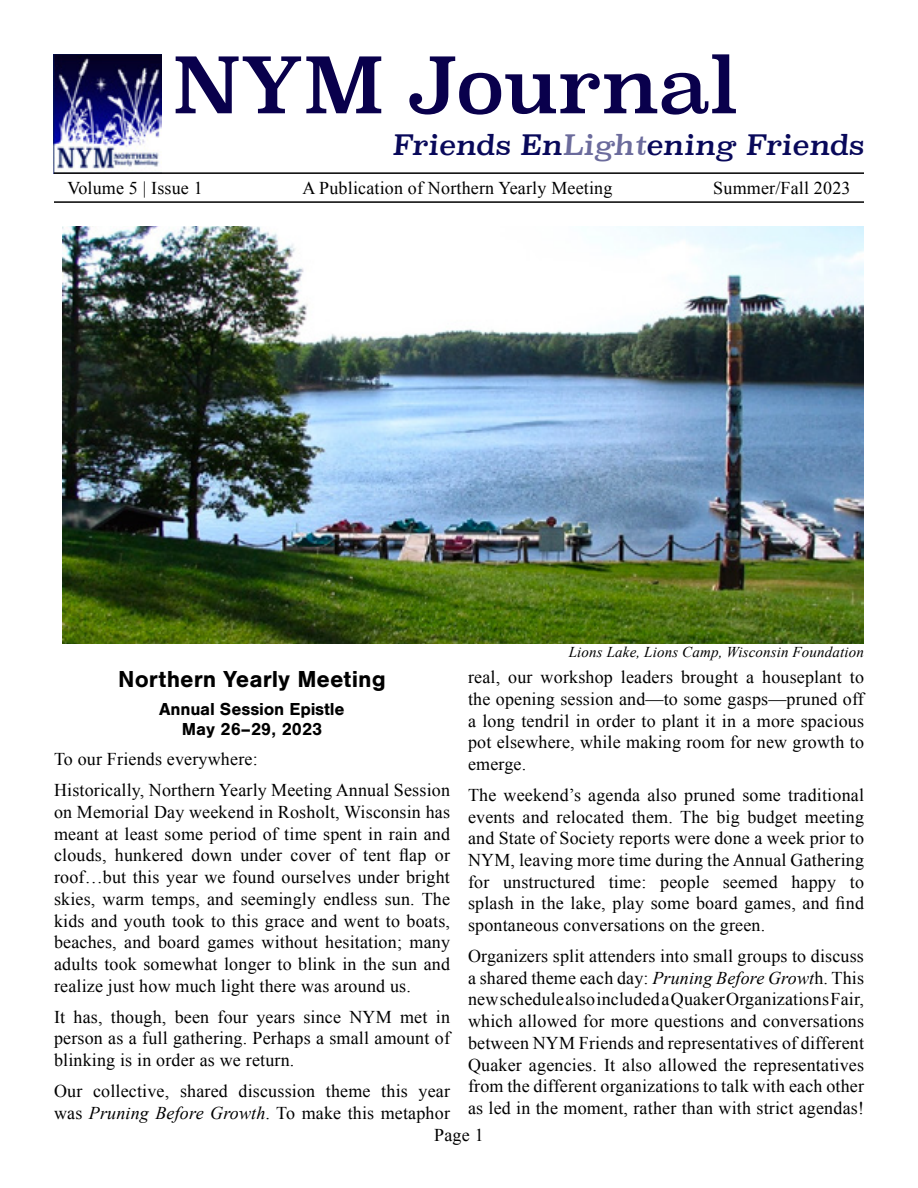
<style>
.page{position:relative;width:918px;height:1188px;background:#fff}
.page>*{position:absolute;margin:0;border:0;box-sizing:border-box;transform-origin:0 0}
.t1{font:76.5px "Superclarendon";letter-spacing:-.02em;color:#09004c}
.t2{font:italic 27.6px "Superclarendon";color:#09095a}
.t3{font:700 24px "Nimbus San";color:#000}
.t4{font:18px/21.8px "Times New Roman";letter-spacing:.01em;color:#000;text-align:justify}
.t5{font:700 18px/19.5px "Nimbus San";letter-spacing:-.01em;color:#000;text-align:center}
.t6{font:italic 15px "Times New Roman";letter-spacing:.01em;color:#000}
.s1{color:#6b6b9c}
.s2{font-style:italic}
</style>
<div class="page">
<img style="left:54px;top:54px;width:107px;height:118px">
<img style="left:63px;top:227px;width:801px;height:417px">
<hr style="left:54px;top:172px;width:810px;height:2px;background:#000">
<hr style="left:54px;top:201px;width:810px;height:2px;background:#000">
<h1 class="t1" style="left:173px;top:34px;width:568px">NYM Journal</h1>
<h2 class="t2" style="left:393px;top:128px;width:473px">Friends En<span class="s1">Light</span>ening Friends</h2>
<p class="t4" style="left:68px;top:177px;width:137px">Volume 5 | Issue 1</p>
<p class="t4" style="left:302px;top:177px;width:312px">A Publication of Northern Yearly Meeting</p>
<p class="t4" style="left:713px;top:177px;width:139px">Summer/Fall 2023</p>
<h3 class="t3" style="left:118px;top:665px;width:269px">Northern Yearly Meeting</h3>
<p class="t5" style="left:159px;top:700px;width:187px">Annual Session Epistle<br>May 26–29, 2023</p>
<p class="t4" style="left:54px;top:744px;width:398px;line-height:30.8px">To our Friends everywhere:<br>Historically, Northern Yearly Meeting Annual Session</p>
<p class="t4" style="left:54px;top:801px;width:398px">on Memorial Day weekend in Rosholt, Wisconsin has meant at least some period of time spent in rain and clouds, hunkered down under cover of tent flap or roof…but this year we found ourselves under bright skies, warm temps, and seemingly endless sun. The kids and youth took to this grace and went to boats, beaches, and board games without hesitation; many adults took somewhat longer to blink in the sun and realize just how much light there was around us.</p>
<p class="t4" style="left:54px;top:1005px;width:398px">It has, though, been four years since NYM met in person as a full gathering. Perhaps a small amount of blinking is in order as we return.</p>
<p class="t4" style="left:54px;top:1080px;width:398px">Our collective, shared discussion theme this year was <span class="s2">Pruning Before Growth</span>. To make this metaphor</p>
<p class="t6" style="left:569px;top:642px;width:297px">Lions Lake, Lions Camp, Wisconsin Foundation</p>
<p class="t4" style="left:468px;top:666px;width:398px">real, our workshop leaders brought a houseplant to the opening session and—to some gasps—pruned off a long tendril in order to plant it in a more spacious pot elsewhere, while making room for new growth to emerge.</p>
<p class="t4" style="left:468px;top:784px;width:398px">The weekend’s agenda also pruned some traditional events and relocated them. The big budget meeting and State of Society reports were done a week prior to NYM, leaving more time during the Annual Gathering for unstructured time: people seemed happy to splash in the lake, play some board games, and find spontaneous conversations on the green.</p>
<p class="t4" style="left:468px;top:945px;width:398px">Organizers split attenders into small groups to discuss a shared theme each day: <span class="s2">Pruning Before Growt</span>h. This new schedule also included a Quaker Organizations Fair, which allowed for more questions and conversations between NYM Friends and representatives of different Quaker agencies. It also allowed the representatives from the different organizations to talk with each other as led in the moment, rather than with strict agendas!</p>
<p class="t4" style="left:434px;top:1124px;width:51px">Page 1</p>
</div>
